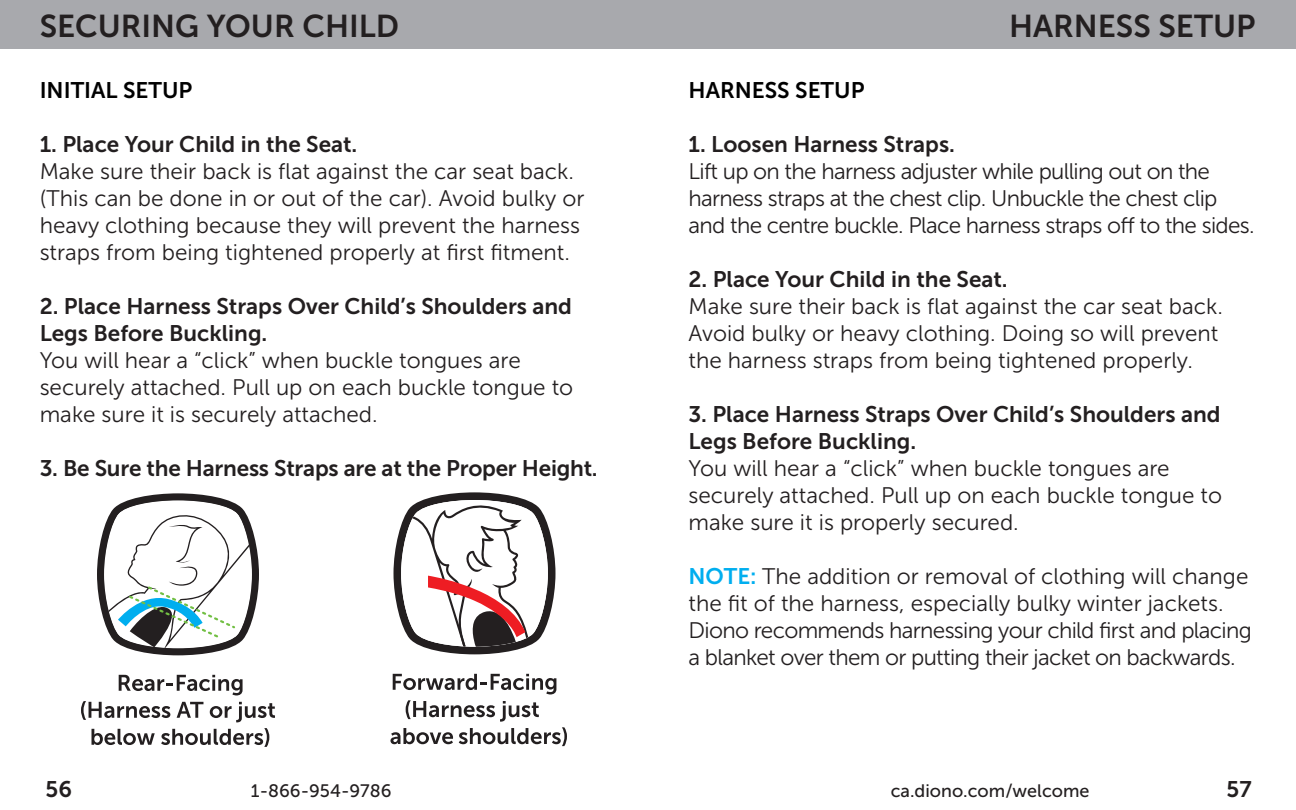
<style>
.page{position:relative;width:1296px;height:810px;background:#fff}
.page>*{position:absolute;margin:0;border:0;box-sizing:border-box;transform-origin:0 0}
.t1{font:31.5px "Museo Sans 700";color:#231f20}
.t2{font:22.5px/27px "Museo Sans 300";color:#231f20}
.t3{font:22.5px/27px "Museo Sans 300";letter-spacing:-.03em;color:#231f20}
.t4{font:22.5px/27px "Museo Sans 700";color:#231f20}
.t5{font:22.5px "Museo Sans 700";color:#000}
.t6{font:18px "Museo Sans 500";color:#231f20}
.s1{font-family:"Museo Sans 700";color:#00aeef}
</style>
<div class="page">
<div style="left:0;top:0;width:1296px;height:49px;background:#a8a9ad"></div>
<svg style="left:119px;top:675px;width:124px;height:20px"></svg>
<svg style="left:81px;top:701px;width:89px;height:19px"></svg>
<svg style="left:177px;top:702px;width:26px;height:16px"></svg>
<svg style="left:210px;top:702px;width:65px;height:20px"></svg>
<svg style="left:92px;top:729px;width:63px;height:16px"></svg>
<svg style="left:161px;top:728px;width:108px;height:19px"></svg>
<svg style="left:97px;top:493px;width:162px;height:162px"></svg>
<svg style="left:393px;top:674px;width:163px;height:20px"></svg>
<svg style="left:394px;top:492px;width:162px;height:162px"></svg>
<svg style="left:390px;top:700px;width:177px;height:46px"></svg>
<p class="t1" style="left:40px;top:8px;width:361px">SECURING YOUR CHILD</p>
<p class="t1" style="left:1009px;top:8px;width:248px">HARNESS SETUP</p>
<p class="t5" style="left:40px;top:78px;width:154px">INITIAL SETUP</p>
<p class="t4" style="left:40px;top:131px;width:319px">1. Place Your Child in the Seat.</p>
<p class="t2" style="left:40px;top:158px;width:546px">Make sure their back is flat against the car seat back. (This can be done in or out of the car). Avoid bulky or heavy clothing because they will prevent the harness straps from being tightened properly at first fitment.</p>
<p class="t4" style="left:40px;top:293px;width:534px">2. Place Harness Straps Over Child’s Shoulders and<br>Legs Before Buckling.</p>
<p class="t2" style="left:40px;top:347px;width:535px">You will hear a “click” when buckle tongues are securely attached. Pull up on each buckle tongue to make sure it is securely attached.</p>
<p class="t4" style="left:40px;top:455px;width:560px">3. Be Sure the Harness Straps are at the Proper Height.</p>
<p class="t5" style="left:688px;top:78px;width:178px">HARNESS SETUP</p>
<p class="t4" style="left:688px;top:131px;width:268px">1. Loosen Harness Straps.</p>
<p class="t3" style="left:688px;top:158px;width:568px">Lift up on the harness adjuster while pulling out on the harness straps at the chest clip. Unbuckle the chest clip and the centre buckle. Place harness straps off to the sides.</p>
<p class="t4" style="left:688px;top:266px;width:321px">2. Place Your Child in the Seat.</p>
<p class="t2" style="left:688px;top:293px;width:536px">Make sure their back is flat against the car seat back.</p>
<p class="t2" style="left:688px;top:320px;width:532px">Avoid bulky or heavy clothing. Doing so will prevent the harness straps from being tightened properly.</p>
<p class="t4" style="left:688px;top:401px;width:534px">3. Place Harness Straps Over Child’s Shoulders and<br>Legs Before Buckling.</p>
<p class="t2" style="left:688px;top:455px;width:535px">You will hear a “click” when buckle tongues are securely attached. Pull up on each buckle tongue to make sure it is properly secured.</p>
<p class="t3" style="left:688px;top:563px;width:565px"><span class="s1">NOTE:</span> The addition or removal of clothing will change the fit of the harness, especially bulky winter jackets.<br>Diono recommends harnessing your child first and placing a blanket over them or putting their jacket on backwards.</p>
<p class="t4" style="left:46px;top:776px;width:28px">56</p>
<p class="t6" style="left:251px;top:781px;width:142px">1-866-954-9786</p>
<p class="t6" style="left:891px;top:781px;width:200px">ca.diono.com/welcome</p>
<p class="t4" style="left:1227px;top:776px;width:27px">57</p>
</div>
